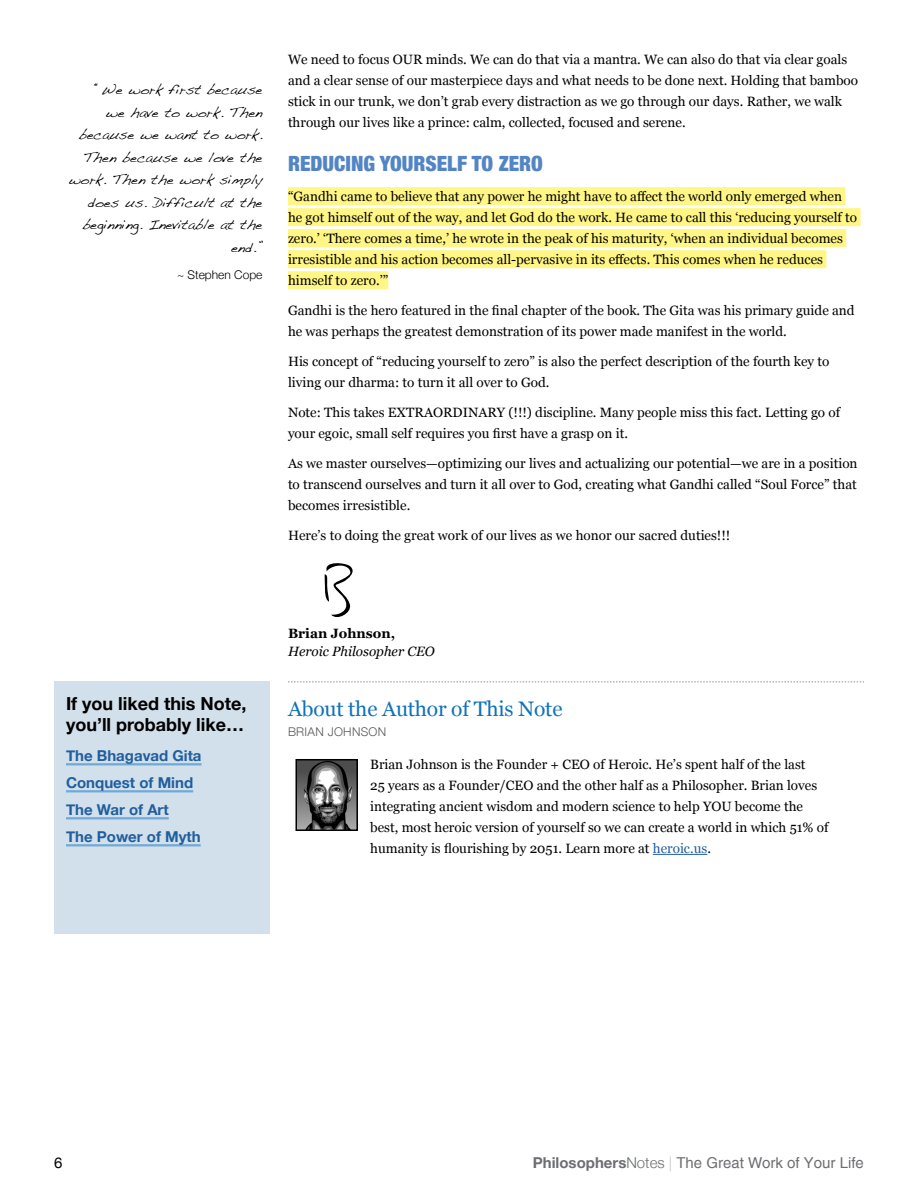
<style>
.page{position:relative;width:918px;height:1188px;background:#fff}
.page>*{position:absolute;margin:0;border:0;box-sizing:border-box;transform-origin:0 0}
.t1{font:21px "Georgia";letter-spacing:-.01em;color:#1072ba}
.t2{font:900 condensed 21px "Helvetica Neue";color:#5385c5}
.t3{font:700 18px/21.6px "Helvetica Neue";color:#000}
.t4{font:700 15px/27px "Helvetica Neue";color:#215e9e}
.t5{font:15px "Helvetica";color:#6d6e71}
.t6{font:15px "Helvetica Neue";color:#000}
.t7{font:13.5px/21px "Georgia";color:#000}
.t8{font:italic 13.5px "Georgia";color:#000}
.t9{font:700 13.5px "Georgia";color:#000}
.t10{font:12px/22.5px "Dakota";color:#000;text-align:right}
.t11{font:300 12px "Helvetica Neue";letter-spacing:.025em;color:#58595b}
.t12{font:300 12px "Helvetica Neue";color:#000}
.s1{color:#215e9e}
.s2{font-family:"Helvetica Neue";font-weight:700}
.s3{font-family:"Helvetica Neue";font-weight:300}
.s4{font-family:"Helvetica Neue";font-weight:200}
</style>
<div class="page">
<div style="left:288px;top:187px;width:557px;height:18px;background:#fff685"></div>
<div style="left:288px;top:208px;width:573px;height:18px;background:#fff685"></div>
<div style="left:288px;top:229px;width:558px;height:18px;background:#fff685"></div>
<div style="left:288px;top:250px;width:538px;height:18px;background:#fff685"></div>
<div style="left:288px;top:271px;width:100px;height:18px;background:#fff685"></div>
<div style="left:54px;top:682px;width:216px;height:252px;background:#d2e0eb"></div>
<hr style="left:66px;top:763px;width:136px;height:2px;background:#70a9d5">
<hr style="left:66px;top:790px;width:127px;height:2px;background:#70a9d5">
<hr style="left:66px;top:817px;width:103px;height:2px;background:#70a9d5">
<hr style="left:66px;top:844px;width:135px;height:2px;background:#70a9d5">
<svg style="left:288px;top:682px;width:576px;height:1px"></svg>
<img style="left:299px;top:762px;width:56px;height:66px">
<div style="left:296px;top:759px;width:62px;height:72px;border:2px solid #000"></div>
<hr style="left:653px;top:854px;width:54px;height:1px;background:#215e9e">
<svg style="left:324px;top:563px;width:29px;height:54px"></svg>
<p class="t10" style="left:69px;top:80px;width:195px">“We work first because<br>we have to work. Then because we want to work.<br>Then because we love the work. Then the work simply does us. Difficult at the beginning. Inevitable at the end.”</p>
<p class="t12" style="left:177px;top:265px;width:87px">~ Stephen Cope</p>
<p class="t7" style="left:288px;top:49px;width:572px">We need to focus OUR minds. We can do that via a mantra. We can also do that via clear goals and a clear sense of our masterpiece days and what needs to be done next. Holding that bamboo stick in our trunk, we don’t grab every distraction as we go through our days. Rather, we walk through our lives like a prince: calm, collected, focused and serene.</p>
<h1 class="t2" style="left:288px;top:146px;width:257px">REDUCING YOURSELF TO ZERO</h1>
<p class="t7" style="left:288px;top:186px;width:571px">“Gandhi came to believe that any power he might have to affect the world only emerged when he got himself out of the way, and let God do the work. He came to call this ‘reducing yourself to zero.’ ‘There comes a time,’ he wrote in the peak of his maturity, ‘when an individual becomes irresistible and his action becomes all-pervasive in its effects. This comes when he reduces himself to zero.’”</p>
<p class="t7" style="left:288px;top:300px;width:568px">Gandhi is the hero featured in the final chapter of the book. The Gita was his primary guide and he was perhaps the greatest demonstration of its power made manifest in the world.</p>
<p class="t7" style="left:288px;top:351px;width:543px">His concept of “reducing yourself to zero” is also the perfect description of the fourth key to living our dharma: to turn it all over to God.</p>
<p class="t7" style="left:288px;top:402px;width:554px">Note: This takes EXTRAORDINARY (!!!) discipline. Many people miss this fact. Letting go of your egoic, small self requires you first have a grasp on it.</p>
<p class="t7" style="left:288px;top:453px;width:571px;text-align:justify">As we master ourselves—optimizing our lives and actualizing our potential—we are in a position to transcend ourselves and turn it all over to God, creating what Gandhi called “Soul Force” that becomes irresistible.</p>
<p class="t7" style="left:288px;top:525px;width:444px">Here’s to doing the great work of our lives as we honor our sacred duties!!!</p>
<h2 class="t3" style="left:66px;top:693px;width:182px">If you liked this Note, you’ll probably like…</h2>
<p class="t4" style="left:66px;top:743px;width:137px">The Bhagavad Gita<br>Conquest of Mind<br>The War of Art<br>The Power of Myth</p>
<p class="t9" style="left:288px;top:625px;width:109px">Brian Johnson,</p>
<p class="t8" style="left:288px;top:643px;width:148px">Heroic Philosopher CEO</p>
<h1 class="t1" style="left:288px;top:696px;width:276px">About the Author of This Note</h1>
<p class="t11" style="left:288px;top:723px;width:100px">BRIAN JOHNSON</p>
<p class="t7" style="left:370px;top:754px;width:460px">Brian Johnson is the Founder + CEO of Heroic. He’s spent half of the last<br>25 years as a Founder/CEO and the other half as a Philosopher. Brian loves integrating ancient wisdom and modern science to help YOU become the best, most heroic version of yourself so we can create a world in which 51% of humanity is flourishing by 2051. Learn more at <span class="s1">heroic.us</span>.</p>
<p class="t6" style="left:54px;top:1152px;width:10px">6</p>
<p class="t5" style="left:533px;top:1154px;width:333px"><span class="s2">Philosophers</span><span class="s3">Notes</span> <span class="s4">|</span> The Great Work of Your Life</p>
</div>
